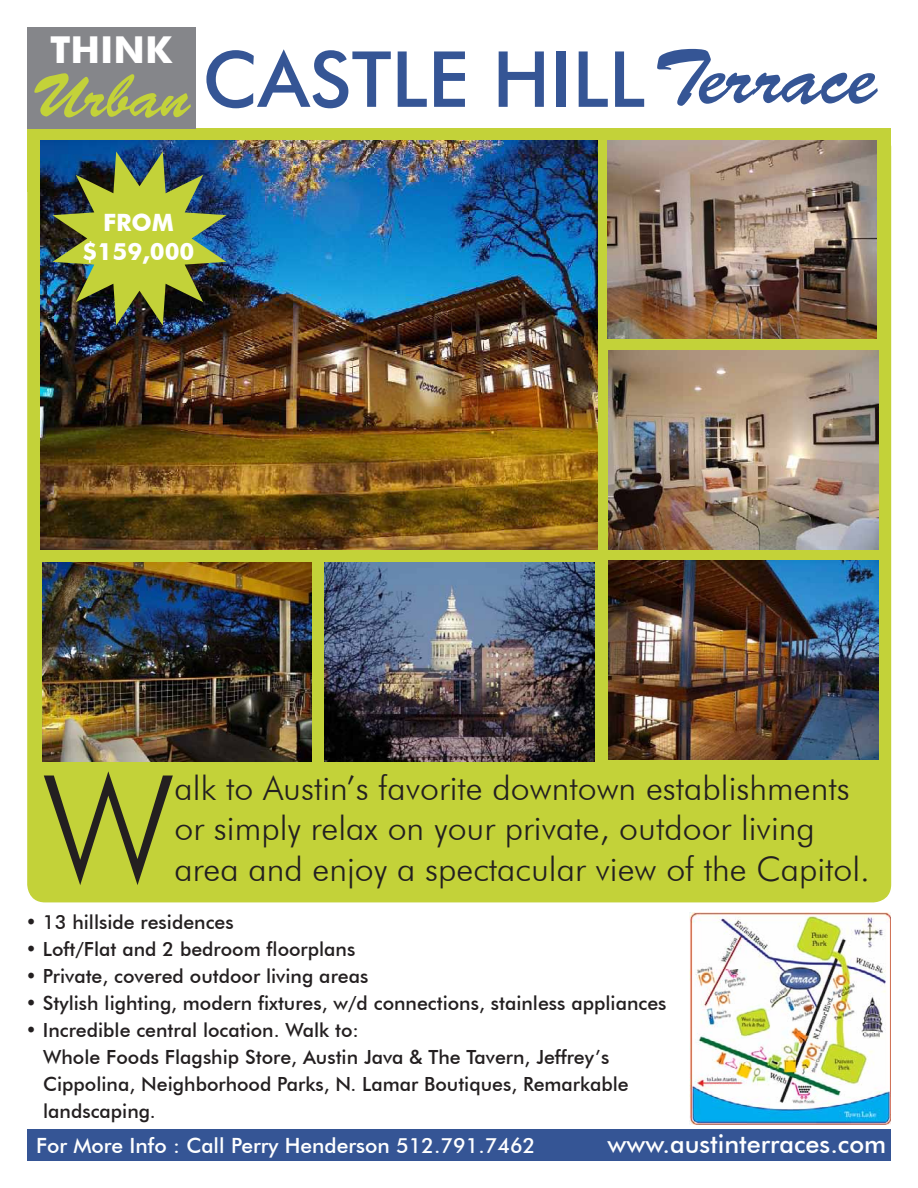
<style>
.page{position:relative;width:918px;height:1188px;background:#fff}
.page>*{position:absolute;margin:0;border:0;box-sizing:border-box;transform-origin:0 0}
.t1{font:300 147.6px "Futura BT";color:#231f20}
.t2{font:500 77.4px "Futura BT";color:#355595}
.t3{font:61.65px "Brush Script Std";color:#c3d239}
.t4{font:700 37.05px "Futura BT";color:#fff}
.t5{font:300 33.9px/40.7px "Futura BT";color:#231f20}
.t6{font:500 25.2px "Futura BT";color:#fff}
.t7{font:700 23.85px/28.7px "Futura BT";color:#fff;text-align:center}
.t8{font:500 21px "Futura BT";color:#fff}
.t9{font:500 19.5px/27px "Futura BT";color:#231f20}
.s1{font-family:"Brush Script Std";font-weight:400}
</style>
<div class="page">
<div style="left:27px;top:1129px;width:864px;height:32px;background:#355595"></div>
<div style="left:27px;top:129px;width:864px;height:773px;background:#c3d239;border-radius:18px"></div>
<div style="left:27px;top:128px;width:864px;height:64px;background:#c3d239"></div>
<img style="left:689px;top:912px;width:202px;height:213px">
<img style="left:41px;top:140px;width:556px;height:410px">
<img style="left:607px;top:140px;width:270px;height:199px">
<img style="left:609px;top:561px;width:269px;height:198px">
<img style="left:42px;top:562px;width:270px;height:199px">
<img style="left:609px;top:350px;width:269px;height:199px">
<img style="left:325px;top:562px;width:269px;height:199px">
<img style="left:52px;top:152px;width:174px;height:174px">
<div style="left:27px;top:27px;width:169px;height:101px;background:#85868a"></div>
<h3 class="t4" style="left:50px;top:27px;width:123px">THINK</h3>
<h3 class="t3" style="left:31px;top:62px;width:160px">Urban</h3>
<h2 class="t2" style="left:202px;top:32px;width:676px">Castle Hill<span class="s1">Terrace</span></h2>
<p class="t7" style="left:83px;top:208px;width:113px">FROM $159,000</p>
<h1 class="t1" style="left:42px;top:739px;width:134px">W</h1>
<h3 class="t5" style="left:175px;top:767px;width:697px">alk to Austin’s favorite downtown establishments or simply relax on your private, outdoor living area and enjoy a spectacular view of the Capitol.</h3>
<p class="t9" style="left:26px;top:908px;width:210px">• 13 hillside residences</p>
<p class="t9" style="left:26px;top:935px;width:331px">• loft/Flat and 2 bedroom floorplans</p>
<p class="t9" style="left:26px;top:962px;width:344px">• Private, covered outdoor living areas</p>
<p class="t9" style="left:26px;top:989px;width:642px">• stylish lighting, modern fixtures, w/d connections, stainless appliances</p>
<p class="t9" style="left:43px;top:1016px;width:587px;text-indent:-18px">• incredible central location. Walk to:<br>Whole Foods Flagship store, austin Java &amp; the tavern, Jeffrey’s Cippolina, Neighborhood Parks, N. lamar Boutiques, Remarkable landscaping.</p>
<p class="t8" style="left:36px;top:1133px;width:501px">For More info : Call Perry Henderson 512.791.7462</p>
<p class="t6" style="left:608px;top:1129px;width:280px">www.austinterraces.com</p>
</div>
